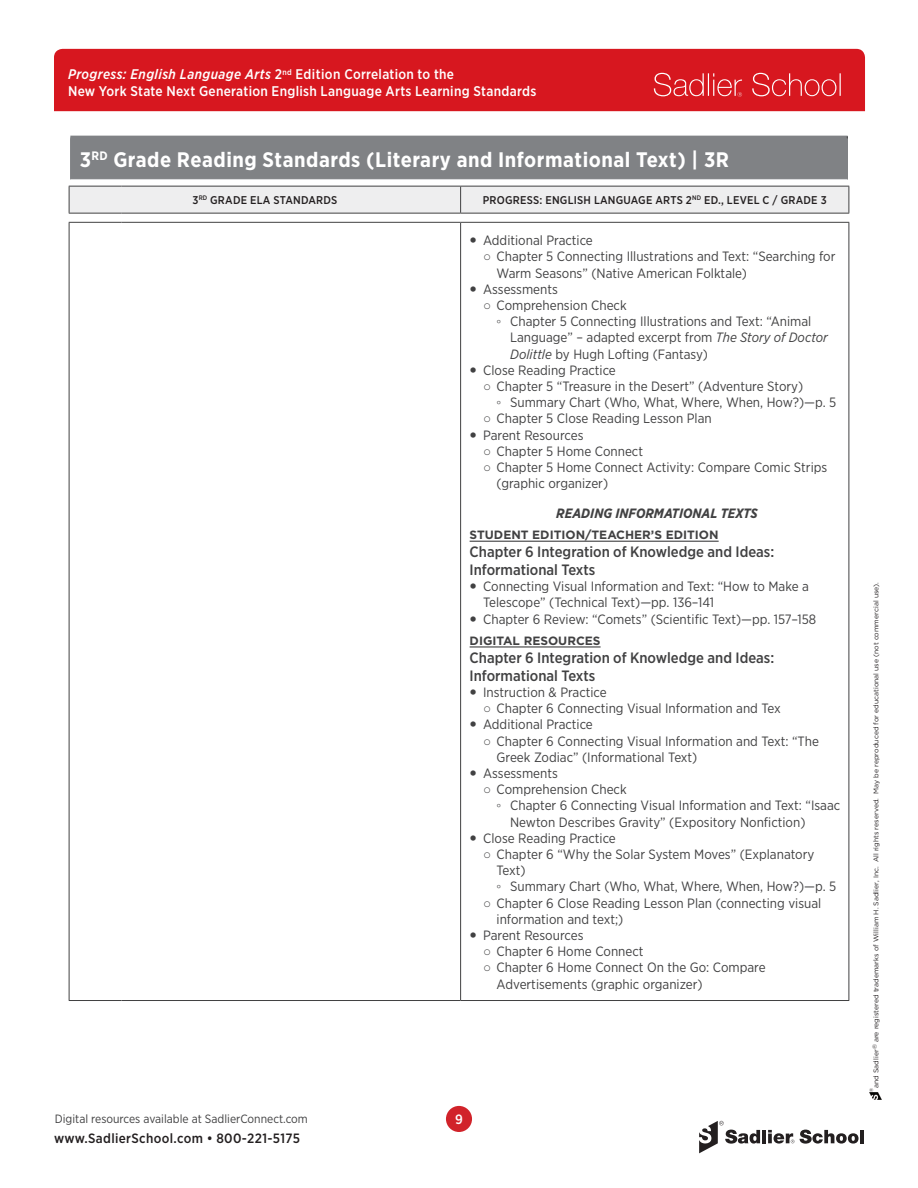
<style>
.page{position:relative;width:918px;height:1188px;background:#fff}
.page>*{position:absolute;margin:0;border:0;box-sizing:border-box;transform-origin:0 0}
.t1{font:700 21px "Gotham Narrow";letter-spacing:.025em;color:#fff}
.Features_Citations_H{font:500 15px/18px "Gotham Narrow";color:#414142}
.t2{font:500 14.1px "Gotham Narrow";letter-spacing:.02em;color:#fff}
.t3{font:italic 500 13.95px "Gotham Narrow";letter-spacing:.03em;color:#fff}
.t4{font:13.5px/16.2px "Gotham Narrow";color:#414142}
.t5{font:500 13.5px "Gotham Narrow";letter-spacing:.025em;color:#231f20}
.SECTION_header{font:italic 700 13.5px "Gotham Narrow";color:#414142}
.t6{font:500 13.5px "Gotham Narrow";color:#fff}
.Citation_Subhead{font:700 12px "Gotham";color:#414142}
.t7{font:12px "Gotham Narrow";color:#414142}
.Table_header{font:500 11.25px "Gotham Narrow";letter-spacing:.02em;color:#231f20}
.t8{font:6.9px "Gotham";color:#231f20}
.t9{font:4.8px "Gotham";color:#231f20}
.s1{font-style:normal}
.s2{font-family:"Arial"}
.s3{font-family:"Calibri"}
.s4{font-style:italic}
</style>
<div class="page">
<div style="left:54px;top:49px;width:811px;height:62px;background:#d7171f"></div>
<svg style="left:654px;top:73px;width:88px;height:24px;background:#dd3f45"></svg>
<svg style="left:752px;top:73px;width:89px;height:23px;background:#dd3b41"></svg>
<svg style="left:869px;top:1093px;width:13px;height:7px"></svg>
<svg style="left:699px;top:1121px;width:61px;height:32px"></svg>
<hr style="left:762px;top:1130px;width:4px;height:13px;background:#231f20">
<svg style="left:800px;top:1130px;width:59px;height:14px"></svg>
<hr style="left:860px;top:1130px;width:4px;height:13px;background:#231f20">
<svg style="left:768px;top:1130px;width:26px;height:14px"></svg>
<div style="left:446px;top:1106px;width:26px;height:26px;background:#d1232a;border-radius:50%"></div>
<div style="left:71px;top:136px;width:776px;height:44px;background:#808285"></div>
<hr style="left:70px;top:137px;width:1px;height:43px;background:#808285">
<hr style="left:70px;top:136px;width:778px;height:1px;background:#808285">
<hr style="left:847px;top:137px;width:1px;height:43px;background:#414142">
<hr style="left:70px;top:138px;width:778px;height:1px;background:#808285">
<hr style="left:847px;top:139px;width:1px;height:40px;background:#808285">
<hr style="left:70px;top:179px;width:778px;height:1px;background:#dcdddf">
<hr style="left:69px;top:1000px;width:53px;height:1px;background:#414142">
<hr style="left:461px;top:1000px;width:388px;height:1px;background:#414142">
<hr style="left:69px;top:213px;width:53px;height:1px;background:#414142">
<hr style="left:122px;top:213px;width:339px;height:1px;background:#414142">
<hr style="left:461px;top:213px;width:388px;height:1px;background:#414142">
<svg style="left:69px;top:186px;width:781px;height:27px;background:#e7e7e8"></svg>
<hr style="left:69px;top:222px;width:53px;height:1px;background:#414142">
<hr style="left:122px;top:222px;width:339px;height:1px;background:#414142">
<hr style="left:461px;top:222px;width:388px;height:1px;background:#414142">
<hr style="left:849px;top:223px;width:1px;height:777px;background:#414142">
<hr style="left:69px;top:223px;width:1px;height:777px;background:#414142">
<hr style="left:122px;top:1000px;width:339px;height:1px;background:#414142">
<hr style="left:460px;top:223px;width:1px;height:777px;background:#414142">
<hr style="left:470px;top:541px;width:249px;height:1px;background:#414142">
<hr style="left:470px;top:646px;width:131px;height:2px;background:#414142">
<p class="t3" style="left:68px;top:65px;width:388px">Progress: English Language Arts <span class="s1">2</span><sup>nd</sup> <span class="s1">Edition Correlation to the</span></p>
<p class="t2" style="left:68px;top:82px;width:470px">New York State Next Generation English Language Arts Learning Standards</p>
<h1 class="t1" style="left:80px;top:147px;width:651px">3<sup>RD</sup> Grade Reading Standards (Literary and Informational Text) | 3R</h1>
<p class="Table_header" style="left:192px;top:193px;width:146px">3<sup>RD</sup> GRADE ELA STANDARDS</p>
<p class="Table_header" style="left:483px;top:193px;width:345px">PROGRESS: ENGLISH LANGUAGE ARTS 2<sup>ND</sup> ED., LEVEL C / GRADE 3</p>
<p class="t4" style="left:483px;top:232px;width:111px">Additional Practice</p>
<p class="t4" style="left:497px;top:248px;width:340px;text-indent:-14px"><span class="s2">○</span> Chapter 5 Connecting Illustrations and Text: “Searching for<br>Warm Seasons” (Native American Folktale)</p>
<p class="t4" style="left:483px;top:281px;width:76px">Assessments</p>
<p class="t4" style="left:483px;top:297px;width:145px"><span class="s2">○</span> Comprehension Check</p>
<p class="t4" style="left:510px;top:313px;width:319px;text-indent:-14px"><span class="s3">◦</span> Chapter 5 Connecting Illustrations and Text: “Animal<br>Language” – adapted excerpt from <span class="s4">The Story of Doctor<br>Dolittle</span> by Hugh Lofting (Fantasy)</p>
<p class="t4" style="left:483px;top:362px;width:134px">Close Reading Practice</p>
<p class="t4" style="left:483px;top:378px;width:322px"><span class="s2">○</span> Chapter 5 “Treasure in the Desert” (Adventure Story)</p>
<p class="t4" style="left:497px;top:394px;width:341px"><span class="s3">◦</span> Summary Chart (Who, What, Where, When, How?)—p. 5</p>
<p class="t4" style="left:483px;top:410px;width:230px"><span class="s2">○</span> Chapter 5 Close Reading Lesson Plan</p>
<p class="t4" style="left:483px;top:426px;width:102px">Parent Resources</p>
<p class="t4" style="left:483px;top:443px;width:161px"><span class="s2">○</span> Chapter 5 Home Connect</p>
<p class="t4" style="left:497px;top:459px;width:332px;text-indent:-14px"><span class="s2">○</span> Chapter 5 Home Connect Activity: Compare Comic Strips (graphic organizer)</p>
<p class="SECTION_header" style="left:556px;top:504px;width:203px">READING INFORMATIONAL TEXTS</p>
<p class="Citation_Subhead" style="left:470px;top:527px;width:251px">STUDENT EDITION/TEACHER’S EDITION</p>
<p class="Features_Citations_H" style="left:470px;top:542px;width:306px">Chapter 6 Integration of Knowledge and Ideas:<br>Informational Texts</p>
<p class="t4" style="left:483px;top:578px;width:327px">Connecting Visual Information and Text: “How to Make a<br>Telescope” (Technical Text)—pp. 136–141</p>
<p class="t4" style="left:483px;top:610px;width:335px">Chapter 6 Review: “Comets” (Scientific Text)—pp. 157–158</p>
<p class="Citation_Subhead" style="left:470px;top:633px;width:132px">DIGITAL RESOURCES</p>
<p class="Features_Citations_H" style="left:470px;top:648px;width:306px">Chapter 6 Integration of Knowledge and Ideas:<br>Informational Texts</p>
<p class="t4" style="left:483px;top:684px;width:125px">Instruction &amp; Practice</p>
<p class="t4" style="left:483px;top:700px;width:299px"><span class="s2">○</span> Chapter 6 Connecting Visual Information and Tex</p>
<p class="t4" style="left:483px;top:716px;width:111px">Additional Practice</p>
<p class="t4" style="left:497px;top:732px;width:324px;text-indent:-14px"><span class="s2">○</span> Chapter 6 Connecting Visual Information and Text: “The<br>Greek Zodiac” (Informational Text)</p>
<p class="t4" style="left:483px;top:765px;width:76px">Assessments</p>
<p class="t4" style="left:483px;top:781px;width:145px"><span class="s2">○</span> Comprehension Check</p>
<p class="t4" style="left:510px;top:797px;width:332px;text-indent:-14px"><span class="s3">◦</span> Chapter 6 Connecting Visual Information and Text: “Isaac<br>Newton Describes Gravity” (Expository Nonfiction)</p>
<p class="t4" style="left:483px;top:830px;width:134px">Close Reading Practice</p>
<p class="t4" style="left:497px;top:846px;width:319px;text-indent:-14px"><span class="s2">○</span> Chapter 6 “Why the Solar System Moves” (Explanatory<br>Text)</p>
<p class="t4" style="left:497px;top:878px;width:341px"><span class="s3">◦</span> Summary Chart (Who, What, Where, When, How?)—p. 5</p>
<p class="t4" style="left:497px;top:894px;width:326px;text-indent:-14px"><span class="s2">○</span> Chapter 6 Close Reading Lesson Plan (connecting visual information and text;)</p>
<p class="t4" style="left:483px;top:927px;width:102px">Parent Resources</p>
<p class="t4" style="left:483px;top:943px;width:162px"><span class="s2">○</span> Chapter 6 Home Connect</p>
<p class="t4" style="left:497px;top:959px;width:270px;text-indent:-14px"><span class="s2">○</span> Chapter 6 Home Connect On the Go: Compare<br>Advertisements (graphic organizer)</p>
<p class="t7" style="left:55px;top:1111px;width:255px">Digital resources available at SadlierConnect.com</p>
<p class="t6" style="left:455px;top:1110px;width:9px">9</p>
<p class="t5" style="left:54px;top:1129px;width:248px">www.SadlierSchool.com • 800-221-5175</p>
<p class="t8" style="left:872px;top:1088px;width:507px;rotate:-90deg">and Sadlier<sup>®</sup> are registered trademarks of William H. Sadlier, Inc. All rights reserved. May be reproduced for educational use (not commercial use).</p>
<p class="t9" style="left:868px;top:1092px;width:6px;rotate:-90deg">®</p>
</div>
